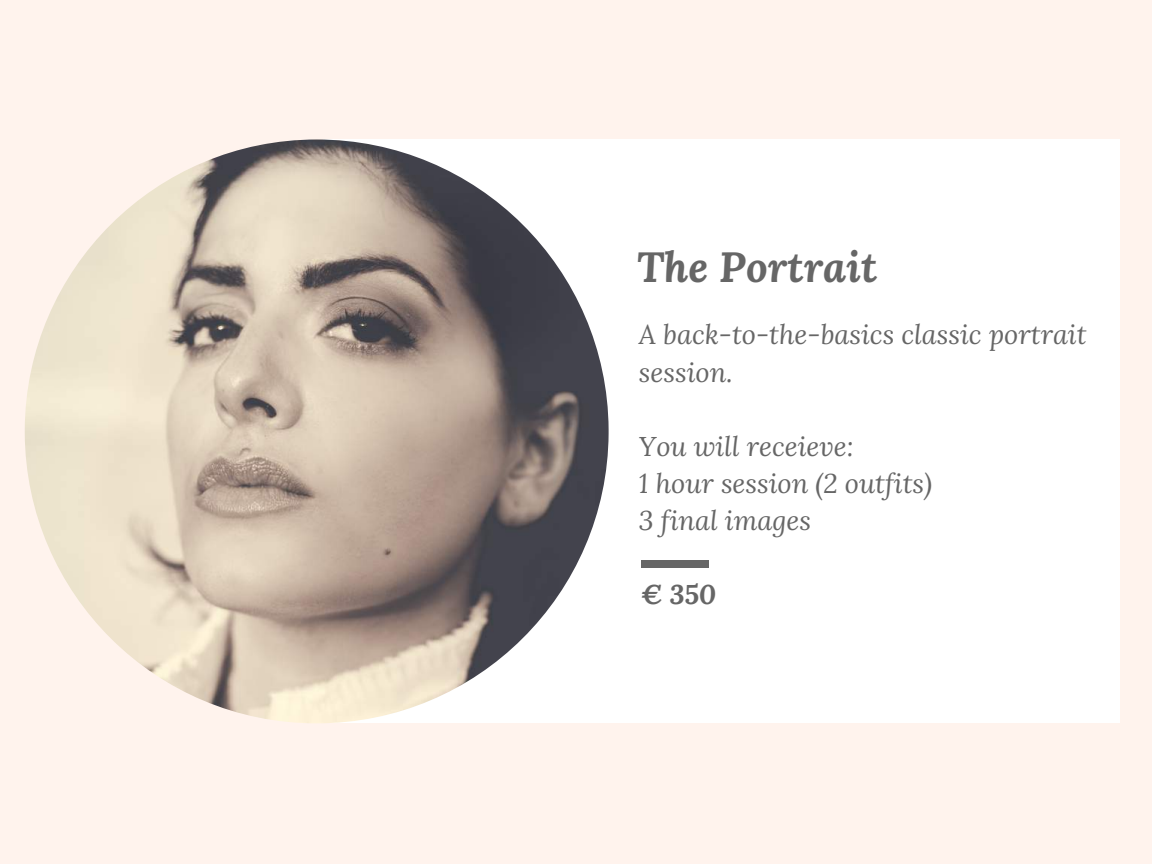
<style>
.page{position:relative;width:1152px;height:864px;background:#fff3ed}
.page>*{position:absolute;margin:0;border:0;box-sizing:border-box;transform-origin:0 0}
.t1{font:italic 700 42.3px "Lora";color:#666}
.t2{font:italic 27.15px/37.2px "Lora";color:#666}
.t3{font:italic 700 27.15px "Lora";color:#666}
</style>
<div class="page">
<div style="left:323px;top:140px;width:796px;height:583px;background:#fff"></div>
<img style="left:25px;top:140px;width:584px;height:583px;border-radius:291px">
<div style="left:641px;top:560px;width:68px;height:8px;background:#666"></div>
<h1 class="t1" style="left:637px;top:238px;width:242px">The Portrait</h1>
<p class="t2" style="left:639px;top:316px;width:449px">A back-to-the-basics classic portrait session.</p>
<p class="t2" style="left:639px;top:428px;width:295px">You will receieve:<br>1 hour session (2 outfits)<br>3 final images</p>
<p class="t3" style="left:641px;top:576px;width:76px">€ 350</p>
</div>
